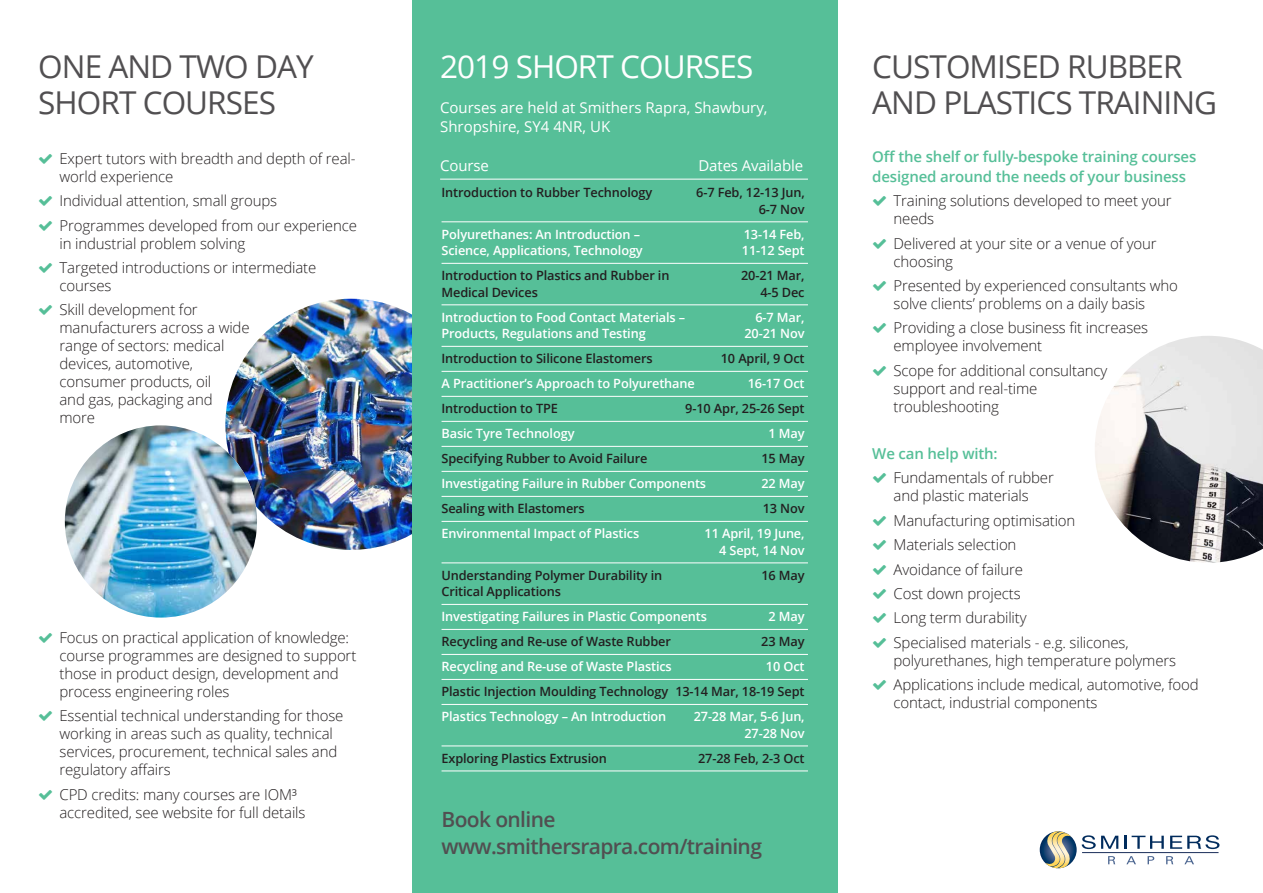
<style>
.page{position:relative;width:1263px;height:893px;background:#fff}
.page>*{position:absolute;margin:0;border:0;box-sizing:border-box;transform-origin:0 0}
.t1{font:31.5px/36px "Open Sans";letter-spacing:-.03em;color:#514f51}
.t2{font:31.5px "Open Sans";letter-spacing:-.03em;color:#fff}
.t3{font:600 21px/27px "Open Sans";letter-spacing:-.03em;color:#514f51}
.t4{font:300 15px/18px "Open Sans";letter-spacing:-.01em;color:#231f20}
.t5{font:600 15px/19.5px "Open Sans";letter-spacing:-.01em;color:#56bf98}
.t6{font:15px/19.5px "Open Sans";color:#fff}
.t7{font:600 12.75px/16.5px "Open Sans";letter-spacing:-.01em;color:#fff;text-align:right}
.t8{font:600 12.75px/16.5px "Open Sans";letter-spacing:-.01em;color:#231f20;text-align:right}
</style>
<div class="page">
<img style="left:225px;top:299px;width:252px;height:251px;border-radius:126px">
<div style="left:413px;top:0;width:425px;height:893px;background:#56bf98"></div>
<svg style="left:1108px;top:856px;width:7px;height:8px"></svg>
<svg style="left:1126px;top:856px;width:10px;height:8px"></svg>
<svg style="left:1147px;top:856px;width:7px;height:8px"></svg>
<svg style="left:1166px;top:856px;width:7px;height:8px"></svg>
<svg style="left:1184px;top:856px;width:10px;height:8px"></svg>
<svg style="left:1082px;top:835px;width:36px;height:14px"></svg>
<svg style="left:1125px;top:836px;width:39px;height:13px"></svg>
<svg style="left:1170px;top:835px;width:49px;height:14px"></svg>
<hr style="left:1082px;top:852px;width:136px;height:1px;background:#1a2e5a">
<svg style="left:1040px;top:831px;width:37px;height:37px"></svg>
<svg style="left:1045px;top:831px;width:26px;height:37px"></svg>
<hr style="left:440px;top:179px;width:368px;height:1px;background:#fff">
<hr style="left:441px;top:221px;width:367px;height:1px;background:#fff">
<hr style="left:441px;top:263px;width:367px;height:1px;background:#fff">
<hr style="left:441px;top:304px;width:367px;height:1px;background:#fff">
<hr style="left:441px;top:346px;width:367px;height:1px;background:#fff">
<hr style="left:441px;top:371px;width:367px;height:1px;background:#fff">
<hr style="left:441px;top:396px;width:367px;height:1px;background:#fff">
<hr style="left:441px;top:421px;width:367px;height:1px;background:#fff">
<hr style="left:441px;top:446px;width:367px;height:1px;background:#fff">
<hr style="left:441px;top:471px;width:367px;height:1px;background:#fff">
<hr style="left:441px;top:496px;width:367px;height:1px;background:#fff">
<hr style="left:441px;top:521px;width:367px;height:1px;background:#fff">
<hr style="left:441px;top:562px;width:367px;height:1px;background:#fff">
<hr style="left:441px;top:604px;width:367px;height:1px;background:#fff">
<hr style="left:441px;top:629px;width:367px;height:1px;background:#fff">
<hr style="left:441px;top:654px;width:367px;height:1px;background:#fff">
<hr style="left:441px;top:679px;width:367px;height:1px;background:#fff">
<hr style="left:441px;top:704px;width:367px;height:1px;background:#fff">
<hr style="left:441px;top:745px;width:367px;height:1px;background:#fff">
<hr style="left:441px;top:770px;width:367px;height:1px;background:#fff">
<img style="left:1095px;top:336px;width:168px;height:227px">
<img style="left:65px;top:425px;width:192px;height:193px;border-radius:96px">
<h1 class="t1" style="left:38px;top:48px;width:277px">ONE AND TWO DAY<br>SHORT COURSES</h1>
<p class="t4" style="left:60px;top:149px;width:298px">Expert tutors with breadth and depth of real&shy;world experience</p>
<p class="t4" style="left:60px;top:188px;width:299px;line-height:24.3px">Individual attention, small groups<br>Programmes developed from our experience</p>
<p class="t4" style="left:60px;top:231px;width:258px;line-height:24.3px">in industrial problem solving<br>Targeted introductions or intermediate</p>
<p class="t4" style="left:60px;top:273px;width:140px;line-height:24.3px">courses<br>Skill development for</p>
<p class="t4" style="left:60px;top:318px;width:192px">manufacturers across a wide range of sectors: medical devices, automotive, consumer products, oil<br>and gas, packaging and more</p>
<p class="t4" style="left:60px;top:628px;width:298px">Focus on practical application of knowledge: course programmes are designed to support those in product design, development and process engineering roles</p>
<p class="t4" style="left:60px;top:706px;width:285px">Essential technical understanding for those working in areas such as quality, technical services, procurement, technical sales and regulatory affairs</p>
<p class="t4" style="left:60px;top:785px;width:247px">CPD credits: many courses are IOM³ accredited, see website for full details</p>
<h1 class="t2" style="left:440px;top:45px;width:315px">2019 SHORT COURSES</h1>
<p class="t6" style="left:440px;top:97px;width:329px">Courses are held at Smithers Rapra, Shawbury,<br>Shropshire, SY4 4NR, UK</p>
<p class="t6" style="left:440px;top:156px;width:50px">Course</p>
<p class="t6" style="left:698px;top:156px;width:106px">Dates Available</p>
<p class="t8" style="left:441px;top:184px;width:212px">Introduction to Rubber Technology</p>
<p class="t8" style="left:696px;top:184px;width:110px">6-7 Feb, 12-13 Jun,<br>6-7 Nov</p>
<p class="t7" style="left:441px;top:226px;width:200px">Polyurethanes: An Introduction –</p>
<p class="t7" style="left:744px;top:226px;width:62px">13-14 Feb,</p>
<p class="t7" style="left:441px;top:242px;width:203px">Science, Applications, Technology</p>
<p class="t7" style="left:742px;top:242px;width:64px">11-12 Sept</p>
<p class="t8" style="left:441px;top:267px;width:229px">Introduction to Plastics and Rubber in</p>
<p class="t8" style="left:741px;top:267px;width:65px">20-21 Mar,</p>
<p class="t8" style="left:441px;top:284px;width:98px">Medical Devices</p>
<p class="t8" style="left:760px;top:284px;width:46px">4-5 Dec</p>
<p class="t7" style="left:441px;top:309px;width:245px">Introduction to Food Contact Materials –</p>
<p class="t7" style="left:755px;top:309px;width:51px">6-7 Mar,</p>
<p class="t7" style="left:441px;top:325px;width:206px">Products, Regulations and Testing</p>
<p class="t7" style="left:744px;top:325px;width:62px">20-21 Nov</p>
<p class="t8" style="left:441px;top:350px;width:213px">Introduction to Silicone Elastomers</p>
<p class="t8" style="left:721px;top:350px;width:85px">10 April, 9 Oct</p>
<p class="t7" style="left:441px;top:375px;width:255px">A Practitioner’s Approach to Polyurethane</p>
<p class="t7" style="left:748px;top:375px;width:58px">16-17 Oct</p>
<p class="t8" style="left:441px;top:400px;width:118px">Introduction to TPE</p>
<p class="t8" style="left:685px;top:400px;width:121px">9-10 Apr, 25-26 Sept</p>
<p class="t7" style="left:441px;top:425px;width:134px">Basic Tyre Technology</p>
<p class="t7" style="left:768px;top:425px;width:38px">1 May</p>
<p class="t8" style="left:441px;top:450px;width:207px">Specifying Rubber to Avoid Failure</p>
<p class="t8" style="left:761px;top:450px;width:45px">15 May</p>
<p class="t7" style="left:441px;top:475px;width:266px">Investigating Failure in Rubber Components</p>
<p class="t7" style="left:761px;top:475px;width:45px">22 May</p>
<p class="t8" style="left:441px;top:500px;width:145px">Sealing with Elastomers</p>
<p class="t8" style="left:763px;top:500px;width:43px">13 Nov</p>
<p class="t7" style="left:441px;top:525px;width:199px">Environmental Impact of Plastics</p>
<p class="t7" style="left:704px;top:525px;width:102px">11 April, 19 June,<br>4 Sept, 14 Nov</p>
<p class="t8" style="left:441px;top:567px;width:222px">Understanding Polymer Durability in</p>
<p class="t8" style="left:761px;top:567px;width:45px">16 May</p>
<p class="t8" style="left:441px;top:583px;width:121px">Critical Applications</p>
<p class="t7" style="left:441px;top:608px;width:267px">Investigating Failures in Plastic Components</p>
<p class="t7" style="left:768px;top:608px;width:38px">2 May</p>
<p class="t8" style="left:441px;top:633px;width:231px">Recycling and Re-use of Waste Rubber</p>
<p class="t8" style="left:761px;top:633px;width:45px">23 May</p>
<p class="t7" style="left:441px;top:658px;width:232px">Recycling and Re-use of Waste Plastics</p>
<p class="t7" style="left:766px;top:658px;width:40px">10 Oct</p>
<p class="t8" style="left:441px;top:683px;width:365px">Plastic Injection Moulding Technology 13-14 Mar, 18-19 Sept</p>
<p class="t7" style="left:441px;top:708px;width:226px">Plastics Technology – An Introduction</p>
<p class="t7" style="left:694px;top:708px;width:113px">27-28 Mar, 5-6 Jun,<br>27-28 Nov</p>
<p class="t8" style="left:441px;top:750px;width:167px">Exploring Plastics Extrusion</p>
<p class="t8" style="left:698px;top:750px;width:108px">27-28 Feb, 2-3 Oct</p>
<h2 class="t3" style="left:441px;top:806px;width:322px">Book online www.smithersrapra.com/training</h2>
<h1 class="t1" style="left:872px;top:48px;width:346px">CUSTOMISED RUBBER<br>AND PLASTICS TRAINING</h1>
<p class="t5" style="left:872px;top:147px;width:326px">Off the shelf or fully-bespoke training courses designed around the needs of your business</p>
<p class="t4" style="left:893px;top:191px;width:279px">Training solutions developed to meet your needs</p>
<p class="t4" style="left:893px;top:234px;width:265px">Delivered at your site or a venue of your choosing</p>
<p class="t4" style="left:893px;top:276px;width:286px">Presented by experienced consultants who solve clients’ problems on a daily basis</p>
<p class="t4" style="left:893px;top:319px;width:256px">Providing a close business fit increases employee involvement</p>
<p class="t4" style="left:893px;top:361px;width:215px">Scope for additional consultancy support and real-time troubleshooting</p>
<p class="t5" style="left:872px;top:444px;width:127px">We can help with:</p>
<p class="t4" style="left:893px;top:469px;width:162px">Fundamentals of rubber and plastic materials</p>
<p class="t4" style="left:893px;top:508px;width:237px;line-height:24.3px">Manufacturing optimisation<br>Materials selection<br>Avoidance of failure<br>Cost down projects<br>Long term durability<br>Specialised materials - e.g. silicones,</p>
<p class="t4" style="left:893px;top:648px;width:307px;line-height:24.3px">polyurethanes, high temperature polymers<br>Applications include medical, automotive, food</p>
<p class="t4" style="left:893px;top:693px;width:205px">contact, industrial components</p>
</div>
